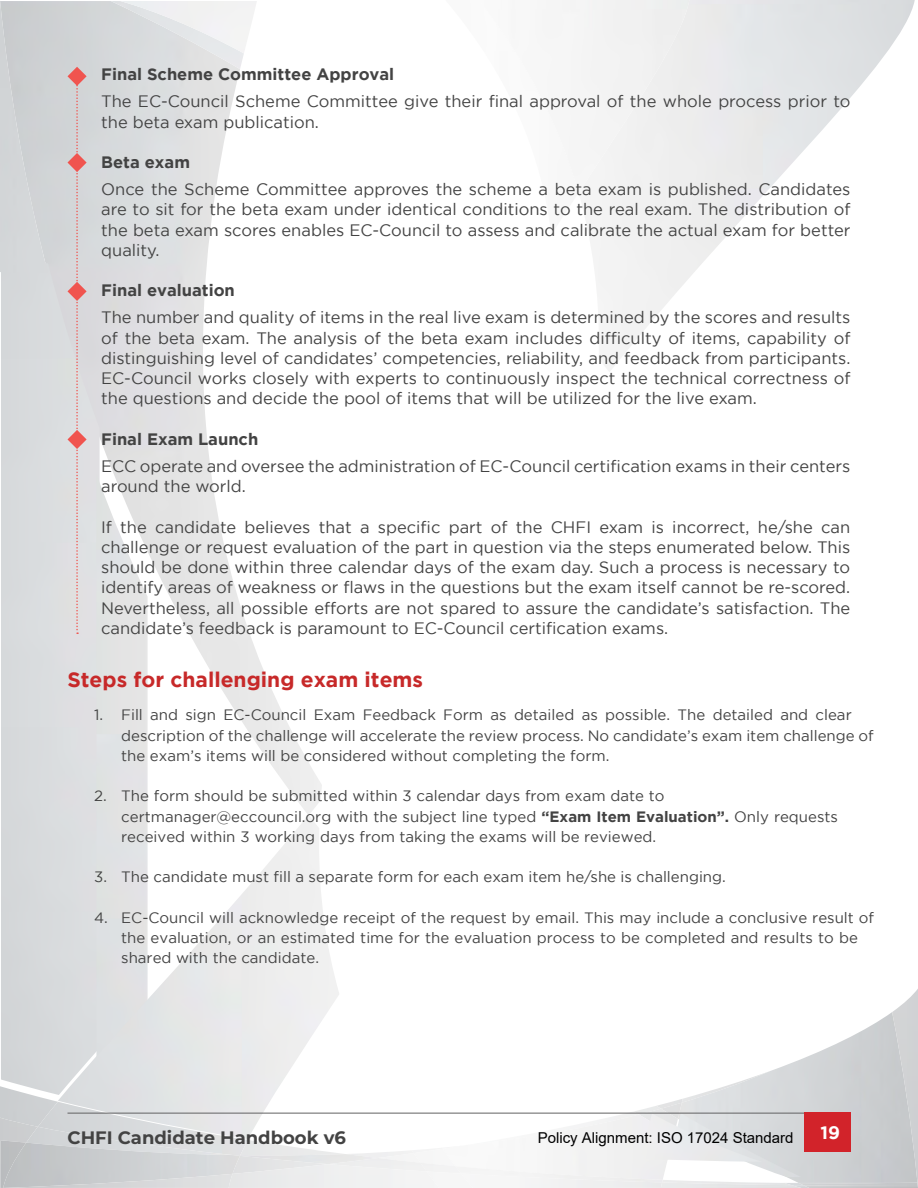
<style>
.page{position:relative;width:918px;height:1188px;background:#fff}
.page>*{position:absolute;margin:0;border:0;box-sizing:border-box;transform-origin:0 0}
.t1{font:700 21px "Gotham";color:#c72929}
.t2{font:700 18px "Montserrat";color:#434343}
.t3{font:700 18px "Gotham";color:#fff}
.t4{font:16.5px/20.2px "Gotham";color:#434343;text-align:justify}
.t5{font:700 16.5px "Gotham";color:#434343}
.t6{font:15px/20.2px "Gotham";color:#434343}
.t7{font:15px "Arial";color:#000}
.s1{font-weight:700}
</style>
<div class="page">
<div style="left:1px;top:263px;width:99px;height:823px;background:#d8dbdd"></div>
<img style="left:96px;top:474px;width:52px;height:341px">
<div style="left:0;top:1px;width:48px;height:271px;background:#d0d3d5"></div>
<img style="left:120px;top:1px;width:137px;height:52px">
<img style="left:58px;top:815px;width:281px;height:323px">
<div style="left:562px;top:0;width:127px;height:193px;background:#f2f2f2"></div>
<img style="left:657px;top:1100px;width:21px;height:6px">
<img style="left:661px;top:1103px;width:17px;height:6px">
<img style="left:639px;top:1109px;width:39px;height:6px">
<img style="left:678px;top:1012px;width:214px;height:170px">
<img style="left:678px;top:1114px;width:124px;height:63px">
<img style="left:641px;top:1114px;width:121px;height:48px">
<img style="left:892px;top:989px;width:26px;height:193px">
<img style="left:0;top:1086px;width:58px;height:32px">
<img style="left:38px;top:1102px;width:210px;height:41px">
<img style="left:240px;top:1140px;width:106px;height:15px">
<div style="left:461px;top:1166px;width:202px;height:8px;background:#f4f4f4"></div>
<img style="left:26px;top:1127px;width:207px;height:16px">
<img style="left:232px;top:1156px;width:96px;height:8px">
<img style="left:3px;top:1174px;width:226px;height:14px">
<img style="left:505px;top:1174px;width:296px;height:14px">
<img style="left:439px;top:1171px;width:34px;height:3px">
<img style="left:229px;top:1174px;width:3px;height:14px">
<svg style="left:780px;top:1183px;width:29px;height:5px"></svg>
<svg style="left:897px;top:1183px;width:21px;height:5px"></svg>
<hr style="left:68px;top:1113px;width:782px;height:1px;background:#616162">
<div style="left:804px;top:1113px;width:46px;height:39px;background:#d2232a"></div>
<svg style="left:68px;top:67px;width:19px;height:567px"></svg>
<p class="t5" style="left:101px;top:65px;width:295px">Final Scheme Committee Approval</p>
<p class="t4" style="left:101px;top:91px;width:751px">The EC-Council Scheme Committee give their final approval of the whole process prior to the beta exam publication.</p>
<p class="t5" style="left:101px;top:153px;width:90px">Beta exam</p>
<p class="t4" style="left:101px;top:179px;width:751px">Once the Scheme Committee approves the scheme a beta exam is published. Candidates are to sit for the beta exam under identical conditions to the real exam. The distribution of the beta exam scores enables EC-Council to assess and calibrate the actual exam for better quality.</p>
<p class="t5" style="left:101px;top:281px;width:135px">Final evaluation</p>
<p class="t4" style="left:101px;top:307px;width:751px">The number and quality of items in the real live exam is determined by the scores and results of the beta exam. The analysis of the beta exam includes difficulty of items, capability of distinguishing level of candidates’ competencies, reliability, and feedback from participants.<br>EC-Council works closely with experts to continuously inspect the technical correctness of the questions and decide the pool of items that will be utilized for the live exam.</p>
<p class="t5" style="left:101px;top:430px;width:159px">Final Exam Launch</p>
<p class="t4" style="left:101px;top:456px;width:751px">ECC operate and oversee the administration of EC-Council certification exams in their centers around the world.</p>
<p class="t4" style="left:101px;top:516px;width:751px">If the candidate believes that a specific part of the CHFI exam is incorrect, he/she can challenge or request evaluation of the part in question via the steps enumerated below. This should be done within three calendar days of the exam day. Such a process is necessary to identify areas of weakness or flaws in the questions but the exam itself cannot be re-scored.<br>Nevertheless, all possible efforts are not spared to assure the candidate’s satisfaction. The candidate’s feedback is paramount to EC-Council certification exams.</p>
<p class="t1" style="left:68px;top:668px;width:357px">Steps for challenging exam items</p>
<p class="t6" style="left:121px;top:705px;width:754px;text-indent:-27px">1. Fill and sign EC-Council Exam Feedback Form as detailed as possible. The detailed and clear description of the challenge will accelerate the review process. No candidate’s exam item challenge of the exam’s items will be considered without completing the form.</p>
<p class="t6" style="left:121px;top:786px;width:718px;text-indent:-27px">2. The form should be submitted within 3 calendar days from exam date to certmanager@eccouncil.org with the subject line typed <span class="s1">“Exam Item Evaluation”.</span> Only requests received within 3 working days from taking the exams will be reviewed.</p>
<p class="t6" style="left:94px;top:867px;width:633px">3. The candidate must fill a separate form for each exam item he/she is challenging.</p>
<p class="t6" style="left:121px;top:907px;width:754px;text-indent:-27px">4. EC-Council will acknowledge receipt of the request by email. This may include a conclusive result of the evaluation, or an estimated time for the evaluation process to be completed and results to be shared with the candidate.</p>
<p class="t2" style="left:68px;top:1125px;width:280px">CHFI Candidate Handbook v6</p>
<p class="t7" style="left:538px;top:1127px;width:257px">Policy Alignment: ISO 17024 Standard</p>
<p class="t3" style="left:820px;top:1122px;width:21px">19</p>
</div>
